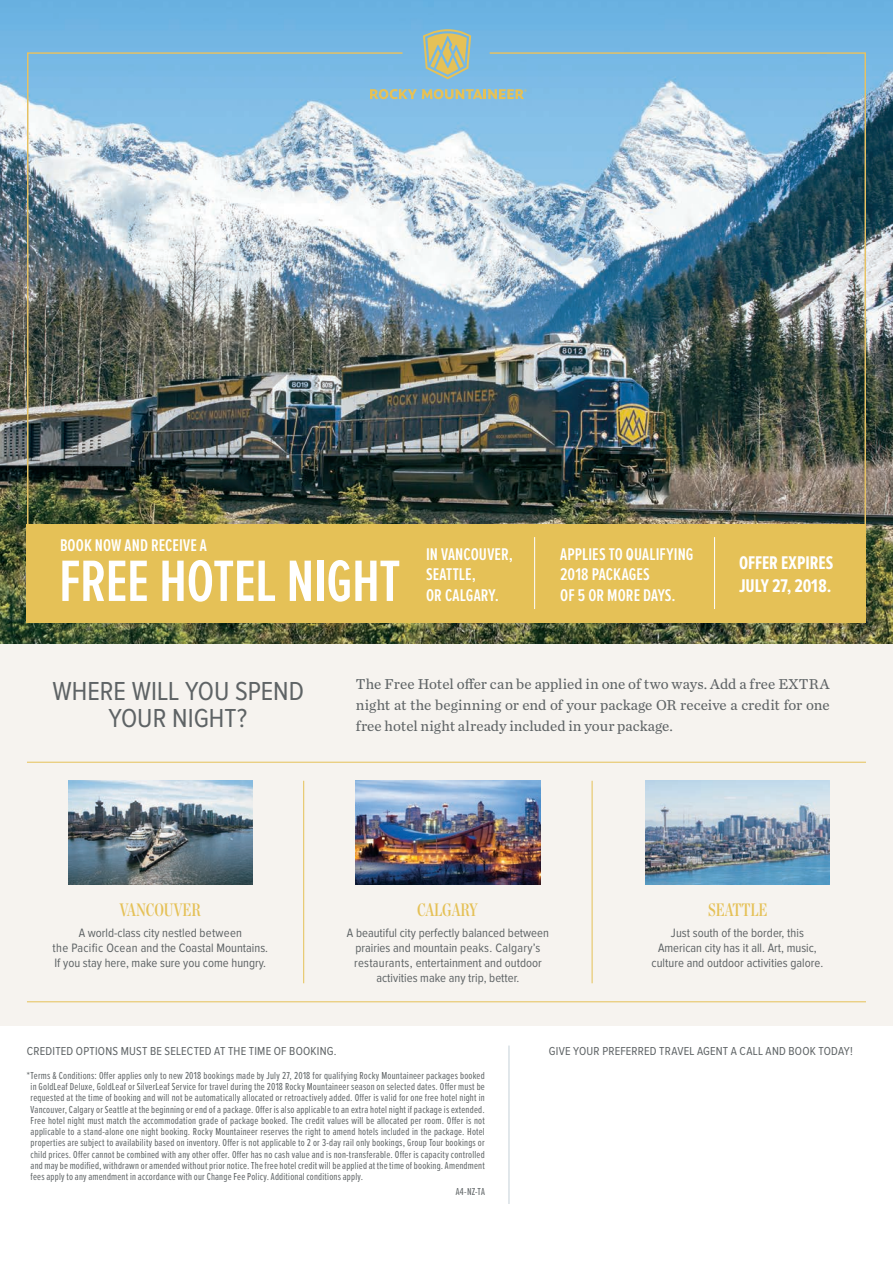
<style>
.page{position:relative;width:893px;height:1263px;background:#fff}
.page>*{position:absolute;margin:0;border:0;box-sizing:border-box;transform-origin:0 0}
.t1{font:600 60.45px "Proxima Nova Ex Cn";letter-spacing:-.01em;color:#fff}
.t2{font:27px/27px "Proxima Nova Cond";color:#5e6365;text-align:center}
.t3{font:700 19.05px/22.8px "Proxima Nova Ex Cn";color:#fff}
.t4{font:18px "Chronicle Disp Comp Semi";color:#e5c157}
.t5{font:600 17.55px/20.5px "Proxima Nova Ex Cn";letter-spacing:.005em;color:#fff}
.t6{font:15px/21px "Chronicle Text G2";color:#5e6365;text-align:justify}
.t7{font:12.6px/15.1px "Proxima Nova Cond";color:#5e6365;text-align:center}
.t8{font:12px "Proxima Nova Cond";letter-spacing:.015em;color:#5e6365}
.t9{font:10.5px/11.2px "Proxima Nova Ex Cn";letter-spacing:.02em;color:#5e6365;text-align:justify}
</style>
<div class="page">
<img style="left:0;top:0;width:893px;height:644px">
<img style="left:26px;top:52px;width:841px;height:569px">
<div style="left:27px;top:524px;width:839px;height:98px;background:#e5c157"></div>
<hr style="left:714px;top:537px;width:1px;height:72px;background:#fff">
<hr style="left:534px;top:537px;width:1px;height:72px;background:#fff">
<svg style="left:423px;top:29px;width:48px;height:50px;background:#b1bc97"></svg>
<svg style="left:370px;top:89px;width:157px;height:10px;background:#b3bf9c"></svg>
<div style="left:0;top:644px;width:893px;height:381px;background:#f6f3ef"></div>
<hr style="left:303px;top:781px;width:1px;height:202px;background:#e5c157">
<hr style="left:592px;top:781px;width:1px;height:202px;background:#e5c157">
<hr style="left:27px;top:762px;width:839px;height:1px;background:#e5c157">
<hr style="left:27px;top:1001px;width:839px;height:1px;background:#e5c157">
<img style="left:68px;top:781px;width:185px;height:104px">
<img style="left:356px;top:781px;width:184px;height:104px">
<img style="left:645px;top:781px;width:184px;height:104px">
<hr style="left:509px;top:1045px;width:1px;height:159px;background:#0c3d5b">
<h3 class="t5" style="left:60px;top:535px;width:148px">BOOK NOW AND RECEIVE A</h3>
<h1 class="t1" style="left:59px;top:553px;width:343px">FREE HOTEL NIGHT</h1>
<h3 class="t5" style="left:426px;top:544px;width:88px">IN VANCOUVER,<br>SEATTLE,<br>OR CALGARY.</h3>
<h3 class="t5" style="left:560px;top:544px;width:135px">APPLIES TO QUALIFYING<br>2018 PACKAGES<br>OF 5 OR MORE DAYS.</h3>
<h3 class="t3" style="left:739px;top:552px;width:96px">OFFER EXPIRES<br>JULY 27, 2018.</h3>
<h2 class="t2" style="left:53px;top:679px;width:253px">WHERE WILL YOU SPEND<br>YOUR NIGHT?</h2>
<h3 class="t6" style="left:356px;top:673px;width:475px">The Free Hotel offer can be applied in one of two ways. Add a free EXTRA night at the beginning or end of your package OR receive a credit for one free hotel night already included in your package.</h3>
<h3 class="t4" style="left:120px;top:896px;width:83px">VANCOUVER</h3>
<h3 class="t4" style="left:417px;top:896px;width:62px">CALGARY</h3>
<h3 class="t4" style="left:708px;top:896px;width:61px">SEATTLE</h3>
<p class="t7" style="left:53px;top:926px;width:217px">A world-class city nestled between<br>the Pacific Ocean and the Coastal Mountains.<br>If you stay here, make sure you come hungry.</p>
<p class="t7" style="left:347px;top:926px;width:204px">A beautiful city perfectly balanced between prairies and mountain peaks. Calgary’s restaurants, entertainment and outdoor activities make any trip, better.</p>
<p class="t7" style="left:652px;top:926px;width:173px">Just south of the border, this<br>American city has it all. Art, music, culture and outdoor activities galore.</p>
<p class="t8" style="left:27px;top:1045px;width:311px">CREDITED OPTIONS MUST BE SELECTED AT THE TIME OF BOOKING.</p>
<p class="t8" style="left:549px;top:1045px;width:306px">GIVE YOUR PREFERRED TRAVEL AGENT A CALL AND BOOK TODAY!</p>
<p class="t9" style="left:31px;top:1069px;width:456px;text-indent:-4px">*Terms &amp; Conditions: Offer applies only to new 2018 bookings made by July 27, 2018 for qualifying Rocky Mountaineer packages booked in GoldLeaf Deluxe, GoldLeaf or SilverLeaf Service for travel during the 2018 Rocky Mountaineer season on selected dates. Offer must be requested at the time of booking and will not be automatically allocated or retroactively added. Offer is valid for one free hotel night in Vancouver, Calgary or Seattle at the beginning or end of a package. Offer is also applicable to an extra hotel night if package is extended.<br>Free hotel night must match the accommodation grade of package booked. The credit values will be allocated per room. Offer is not applicable to a stand-alone one night booking. Rocky Mountaineer reserves the right to amend hotels included in the package. Hotel properties are subject to availability based on inventory. Offer is not applicable to 2 or 3-day rail only bookings, Group Tour bookings or child prices. Offer cannot be combined with any other offer. Offer has no cash value and is non-transferable. Offer is capacity controlled and may be modified, withdrawn or amended without prior notice. The free hotel credit will be applied at the time of booking. Amendment fees apply to any amendment in accordance with our Change Fee Policy. Additional conditions apply.</p>
<p class="t9" style="left:456px;top:1185px;width:31px">A4-NZ-TA</p>
</div>
